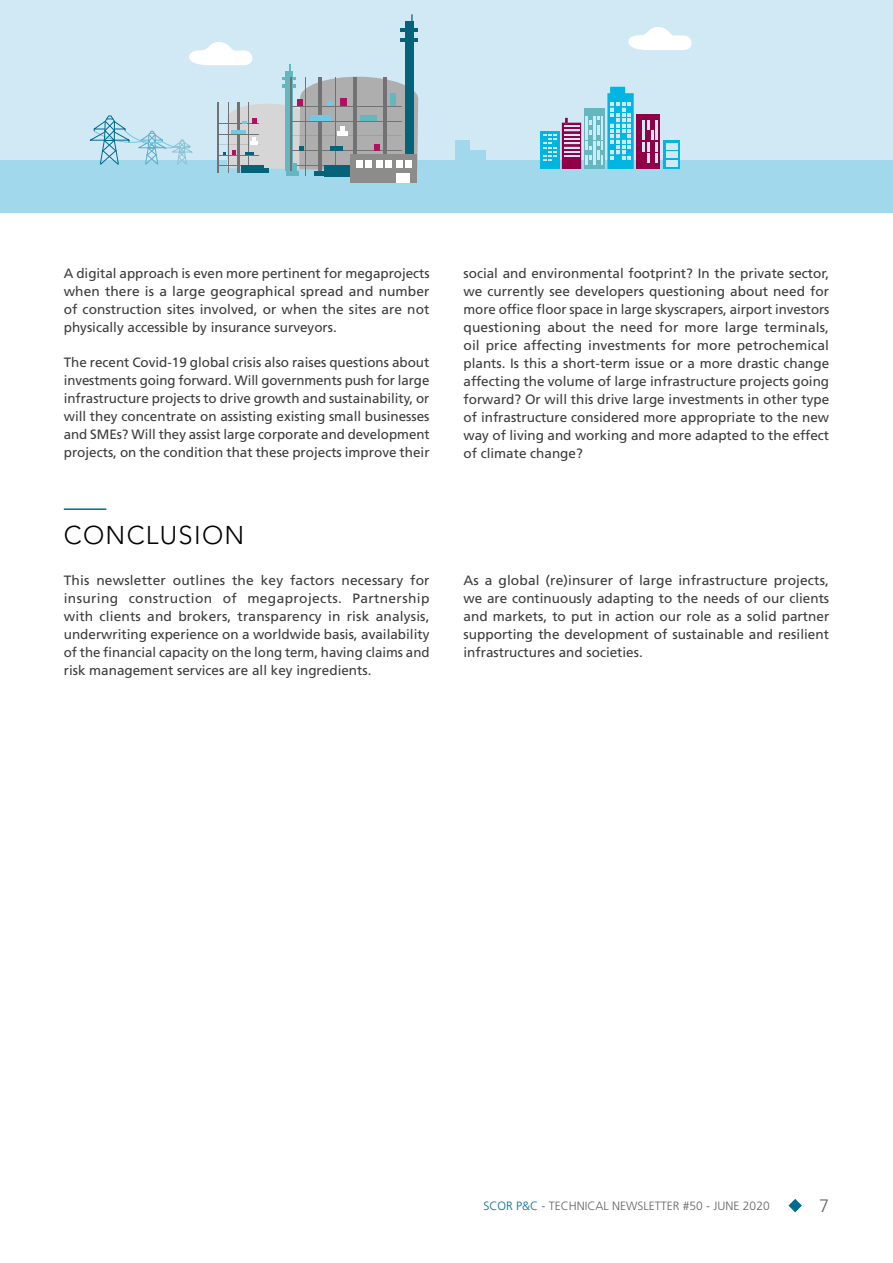
<style>
.page{position:relative;width:893px;height:1263px;background:#fff}
.page>*{position:absolute;margin:0;border:0;box-sizing:border-box;transform-origin:0 0}
.t1{font:300 25.5px "Avenir LT Std";letter-spacing:.05em;color:#000}
.t2{font:300 18px "Frutiger LT Std";color:#646363}
.t3{font:13.5px/18px "Frutiger LT Std";color:#3c3c3b;text-align:justify}
.t4{font:300 12px "Frutiger LT Std";color:#646363}
.s1{color:#006b8d}
</style>
<div class="page">
<svg style="left:788px;top:1199px;width:14px;height:13px"></svg>
<div style="left:0;top:0;width:893px;height:213px;background:#d1e9f5"></div>
<div style="left:0;top:160px;width:893px;height:53px;background:#a2d8eb"></div>
<svg style="left:628px;top:27px;width:64px;height:23px"></svg>
<div style="left:405px;top:21px;width:8px;height:144px;background:#056379"></div>
<hr style="left:400px;top:29px;width:18px;height:3px;background:#056379">
<hr style="left:400px;top:39px;width:18px;height:3px;background:#056379">
<svg style="left:411px;top:14px;width:2px;height:7px"></svg>
<hr style="left:305px;top:77px;width:1px;height:99px;background:#727174">
<div style="left:324px;top:165px;width:32px;height:11px;background:#056379"></div>
<svg style="left:89px;top:42px;width:329px;height:131px"></svg>
<hr style="left:330px;top:146px;width:12px;height:4px;background:#056379">
<hr style="left:314px;top:172px;width:13px;height:4px;background:#056379">
<hr style="left:286px;top:172px;width:12px;height:4px;background:#64b7be">
<div style="left:292px;top:164px;width:5px;height:9px;background:#64b7be"></div>
<div style="left:360px;top:115px;width:17px;height:6px;background:#64b7be"></div>
<div style="left:390px;top:93px;width:5px;height:13px;background:#64b7be"></div>
<div style="left:351px;top:154px;width:66px;height:28px;background:#8c8c8b"></div>
<div style="left:357px;top:161px;width:6px;height:7px;background:#fff"></div>
<div style="left:366px;top:161px;width:6px;height:7px;background:#fff"></div>
<div style="left:376px;top:161px;width:6px;height:7px;background:#fff"></div>
<div style="left:385px;top:161px;width:6px;height:7px;background:#fff"></div>
<div style="left:397px;top:161px;width:6px;height:7px;background:#fff"></div>
<div style="left:397px;top:173px;width:6px;height:9px;background:#fff"></div>
<div style="left:404px;top:173px;width:6px;height:9px;background:#fff"></div>
<div style="left:405px;top:161px;width:7px;height:7px;background:#fff"></div>
<div style="left:456px;top:140px;width:14px;height:21px;background:#a2d8eb"></div>
<div style="left:470px;top:150px;width:16px;height:26px;background:#a2d8eb"></div>
<div style="left:636px;top:115px;width:24px;height:54px;background:#8f0046"></div>
<svg style="left:643px;top:120px;width:15px;height:42px"></svg>
<div style="left:540px;top:131px;width:20px;height:38px;background:#00b5e2"></div>
<svg style="left:543px;top:87px;width:91px;height:82px"></svg>
<div style="left:663px;top:140px;width:17px;height:29px;background:#00b5e2"></div>
<svg style="left:666px;top:143px;width:12px;height:24px"></svg>
<hr style="left:64px;top:508px;width:42px;height:2px;background:#006b8d">
<p class="t3" style="left:64px;top:264px;width:367px">A digital approach is even more pertinent for megaprojects when there is a large geographical spread and number of construction sites involved, or when the sites are not physically accessible by insurance surveyors.</p>
<p class="t3" style="left:64px;top:353px;width:367px">The recent Covid-19 global crisis also raises questions about investments going forward. Will governments push for large infrastructure projects to drive growth and sustainability, or will they concentrate on assisting existing small businesses and SMEs? Will they assist large corporate and development projects, on the condition that these projects improve their</p>
<p class="t3" style="left:463px;top:264px;width:367px">social and environmental footprint? In the private sector, we currently see developers questioning about need for more office floor space in large skyscrapers, airport investors questioning about the need for more large terminals, oil price affecting investments for more petrochemical plants. Is this a short-term issue or a more drastic change affecting the volume of large infrastructure projects going forward? Or will this drive large investments in other type of infrastructure considered more appropriate to the new way of living and working and more adapted to the effect of climate change?</p>
<h1 class="t1" style="left:64px;top:520px;width:182px">CONCLUSION</h1>
<p class="t3" style="left:64px;top:572px;width:367px">This newsletter outlines the key factors necessary for insuring construction of megaprojects. Partnership with clients and brokers, transparency in risk analysis, underwriting experience on a worldwide basis, availability of the financial capacity on the long term, having claims and risk management services are all key ingredients.</p>
<p class="t3" style="left:463px;top:572px;width:367px">As a global (re)insurer of large infrastructure projects, we are continuously adapting to the needs of our clients and markets, to put in action our role as a solid partner supporting the development of sustainable and resilient infrastructures and societies.</p>
<p class="t4" style="left:484px;top:1199px;width:288px"><span class="s1">SCOR P&amp;C</span> - TECHNICAL NEWSLETTER #50 - JUNE 2020</p>
<h2 class="t2" style="left:819px;top:1196px;width:12px">7</h2>
</div>
